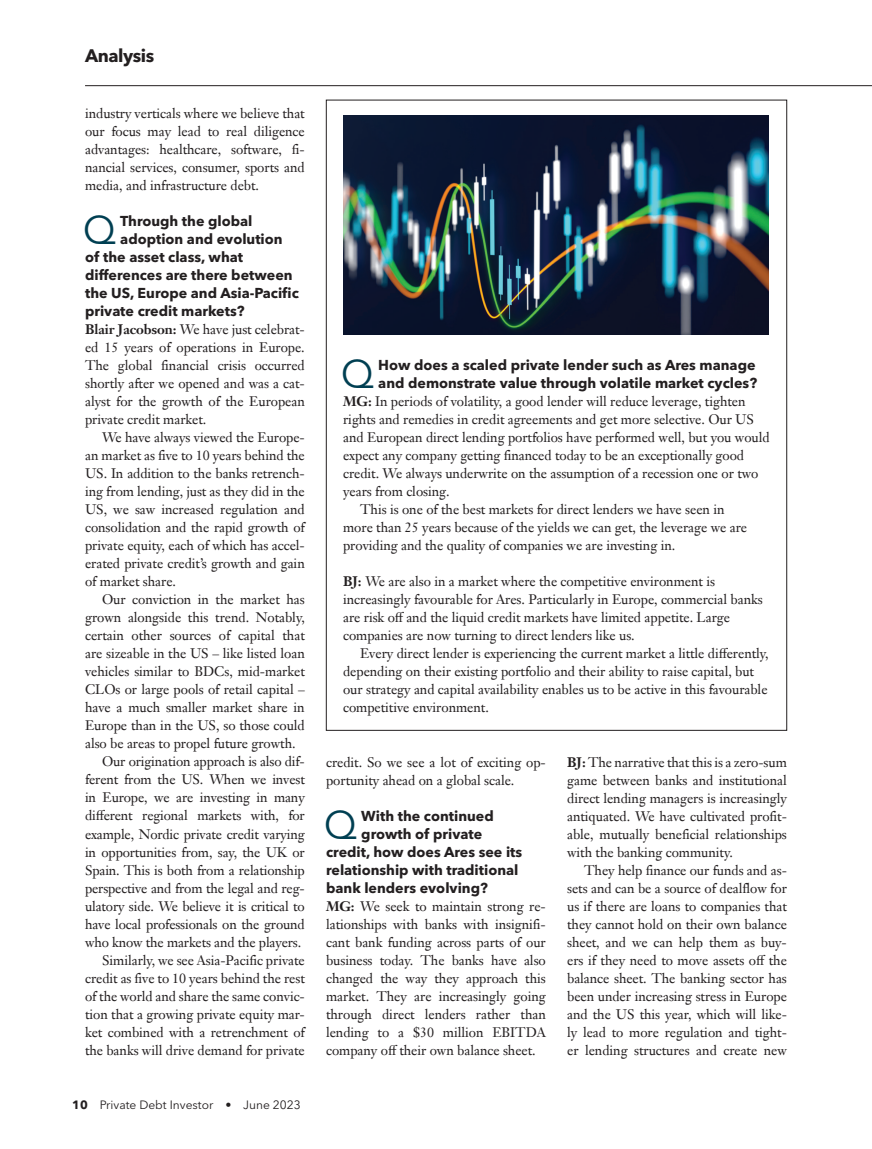
<style>
.page{position:relative;width:872px;height:1149px;background:#fff}
.page>*{position:absolute;margin:0;border:0;box-sizing:border-box;transform-origin:0 0}
.t1{font:39.6px "Avenir Next LT Pro";color:#003f52}
.t2{font:700 18px "Avenir Next LT Pro";letter-spacing:-.025em;color:#231f20}
.t3{font:700 14.25px/18px "Avenir Next LT Pro";color:#231f20}
.t4{font:13.5px/18px "Janson Text LT Pro";letter-spacing:-.005em;color:#231f20;text-align:justify}
.t5{font:12px "Avenir Next LT Pro";color:#231f20}
.s1{font-weight:700}
</style>
<div class="page">
<hr style="left:85px;top:85px;width:787px;height:1px;background:#231f20">
<img style="left:343px;top:116px;width:425px;height:218px">
<h2 class="t2" style="left:85px;top:45px;width:71px">Analysis</h2>
<p class="t4" style="left:85px;top:104px;width:221px">industry verticals where we believe that our focus may lead to real diligence advantages: healthcare, software, fi&shy;nancial services, consumer, sports and media, and infrastructure debt.</p>
<h1 class="t1" style="left:83px;top:206px;width:35px">Q</h1>
<p class="t3" style="left:120px;top:212px;width:134px">Through the global</p>
<p class="t3" style="left:120px;top:230px;width:164px">adoption and evolution</p>
<p class="t3" style="left:85px;top:248px;width:159px">of the asset class, what</p>
<p class="t3" style="left:85px;top:266px;width:209px">differences are there between</p>
<p class="t3" style="left:85px;top:284px;width:215px">the US, Europe and Asia-Pacific</p>
<p class="t3" style="left:85px;top:302px;width:161px">private credit markets?</p>
<p class="t4" style="left:85px;top:320px;width:221px"><span class="s1">Blair Jacobson:</span> We have just celebrat&shy;ed 15 years of operations in Europe.<br>The global financial crisis occurred shortly after we opened and was a cat&shy;alyst for the growth of the European private credit market.</p>
<p class="t4" style="left:85px;top:428px;width:221px;text-indent:17px">We have always viewed the Europe&shy;an market as five to 10 years behind the US. In addition to the banks retrench&shy;ing from lending, just as they did in the US, we saw increased regulation and consolidation and the rapid growth of private equity, each of which has accel&shy;erated private credit’s growth and gain of market share.</p>
<p class="t4" style="left:102px;top:590px;width:204px">Our conviction in the market has</p>
<p class="t4" style="left:85px;top:608px;width:221px">grown alongside this trend. Notably,</p>
<p class="t4" style="left:85px;top:626px;width:221px">certain other sources of capital that</p>
<p class="t4" style="left:85px;top:644px;width:221px">are sizeable in the US – like listed loan</p>
<p class="t4" style="left:85px;top:662px;width:221px">vehicles similar to BDCs, mid-market</p>
<p class="t4" style="left:85px;top:680px;width:221px">CLOs or large pools of retail capital –</p>
<p class="t4" style="left:85px;top:698px;width:221px">have a much smaller market share in</p>
<p class="t4" style="left:85px;top:716px;width:221px">Europe than in the US, so those could</p>
<p class="t4" style="left:85px;top:734px;width:212px">also be areas to propel future growth.</p>
<p class="t4" style="left:102px;top:752px;width:204px">Our origination approach is also dif-</p>
<p class="t4" style="left:85px;top:770px;width:221px">ferent from the US. When we invest</p>
<p class="t4" style="left:85px;top:788px;width:221px">in Europe, we are investing in many</p>
<p class="t4" style="left:85px;top:806px;width:221px">different regional markets with, for</p>
<p class="t4" style="left:85px;top:824px;width:221px">example, Nordic private credit varying</p>
<p class="t4" style="left:85px;top:842px;width:221px">in opportunities from, say, the UK or</p>
<p class="t4" style="left:85px;top:860px;width:221px">Spain. This is both from a relationship</p>
<p class="t4" style="left:85px;top:878px;width:221px">perspective and from the legal and reg-</p>
<p class="t4" style="left:85px;top:896px;width:221px">ulatory side. We believe it is critical to</p>
<p class="t4" style="left:85px;top:914px;width:221px">have local professionals on the ground</p>
<p class="t4" style="left:85px;top:932px;width:218px">who know the markets and the players.</p>
<p class="t4" style="left:102px;top:950px;width:204px">Similarly, we see Asia-Pacific private</p>
<p class="t4" style="left:85px;top:968px;width:221px">credit as five to 10 years behind the rest</p>
<p class="t4" style="left:85px;top:986px;width:221px">of the world and share the same convic-</p>
<p class="t4" style="left:85px;top:1004px;width:221px">tion that a growing private equity mar-</p>
<p class="t4" style="left:85px;top:1022px;width:221px">ket combined with a retrenchment of</p>
<p class="t4" style="left:85px;top:1040px;width:221px">the banks will drive demand for private</p>
<p class="t5" style="left:72px;top:1097px;width:230px"><span class="s1">10</span> Private Debt Investor • June 2023</p>
<h1 class="t1" style="left:341px;top:350px;width:35px">Q</h1>
<p class="t3" style="left:378px;top:356px;width:380px">How does a scaled private lender such as Ares manage and demonstrate value through volatile market cycles?</p>
<p class="t4" style="left:343px;top:392px;width:404px"><span class="s1">MG:</span> In periods of volatility, a good lender will reduce leverage, tighten</p>
<p class="t4" style="left:343px;top:410px;width:412px">rights and remedies in credit agreements and get more selective. Our US</p>
<p class="t4" style="left:343px;top:428px;width:428px">and European direct lending portfolios have performed well, but you would</p>
<p class="t4" style="left:343px;top:446px;width:402px">expect any company getting financed today to be an exceptionally good</p>
<p class="t4" style="left:343px;top:464px;width:417px">credit. We always underwrite on the assumption of a recession one or two</p>
<p class="t4" style="left:343px;top:482px;width:108px">years from closing.</p>
<p class="t4" style="left:360px;top:500px;width:366px">This is one of the best markets for direct lenders we have seen in</p>
<p class="t4" style="left:343px;top:518px;width:405px">more than 25 years because of the yields we can get, the leverage we are</p>
<p class="t4" style="left:343px;top:536px;width:334px">providing and the quality of companies we are investing in.</p>
<p class="t4" style="left:343px;top:572px;width:421px;text-align:left"><span class="s1">BJ:</span> We are also in a market where the competitive environment is increasingly favourable for Ares. Particularly in Europe, commercial banks are risk off and the liquid credit markets have limited appetite. Large companies are now turning to direct lenders like us.</p>
<p class="t4" style="left:343px;top:644px;width:427px;text-align:left;text-indent:17px">Every direct lender is experiencing the current market a little differently, depending on their existing portfolio and their ability to raise capital, but our strategy and capital availability enables us to be active in this favourable competitive environment.</p>
<p class="t4" style="left:326px;top:752px;width:221px">credit. So we see a lot of exciting op&shy;portunity ahead on a global scale.</p>
<h1 class="t1" style="left:324px;top:800px;width:35px">Q</h1>
<p class="t3" style="left:361px;top:806px;width:134px">With the continued</p>
<p class="t3" style="left:361px;top:824px;width:122px">growth of private</p>
<p class="t3" style="left:326px;top:842px;width:198px">credit, how does Ares see its</p>
<p class="t3" style="left:326px;top:860px;width:194px">relationship with traditional</p>
<p class="t3" style="left:326px;top:878px;width:163px">bank lenders evolving?</p>
<p class="t4" style="left:326px;top:896px;width:221px"><span class="s1">MG:</span> We seek to maintain strong re&shy;lationships with banks with insignifi&shy;cant bank funding across parts of our business today. The banks have also changed the way they approach this market. They are increasingly going through direct lenders rather than lending to a $30 million EBITDA company off their own balance sheet.</p>
<p class="t4" style="left:567px;top:752px;width:221px"><span class="s1">BJ:</span> The narrative that this is a zero-sum game between banks and institutional direct lending managers is increasingly antiquated. We have cultivated profit&shy;able, mutually beneficial relationships with the banking community.</p>
<p class="t4" style="left:567px;top:860px;width:221px;text-indent:17px">They help finance our funds and as&shy;sets and can be a source of dealflow for us if there are loans to companies that they cannot hold on their own balance sheet, and we can help them as buy&shy;ers if they need to move assets off the balance sheet. The banking sector has been under increasing stress in Europe and the US this year, which will like&shy;ly lead to more regulation and tight&shy;er lending structures and create new</p>
</div>
